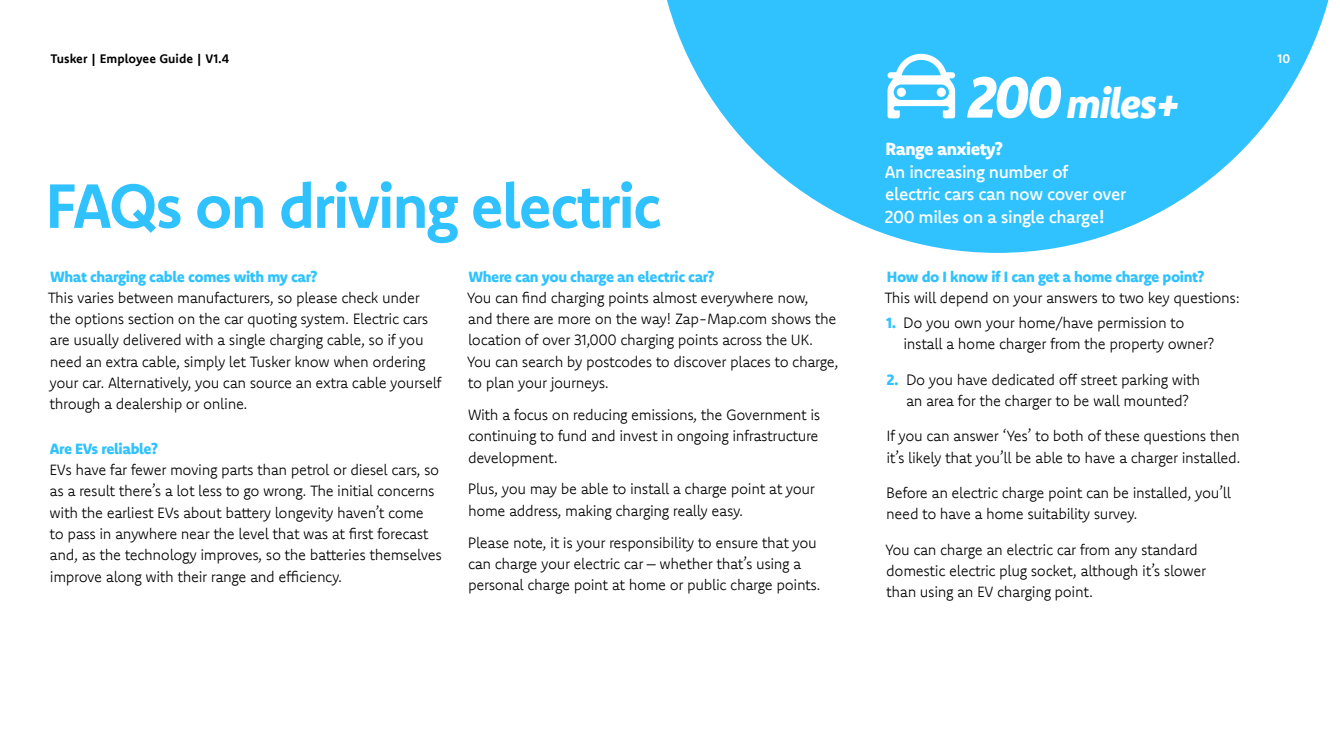
<style>
.page{position:relative;width:1340px;height:745px;background:#fff}
.page>*{position:absolute;margin:0;border:0;box-sizing:border-box;transform-origin:0 0}
.t1{font:700 62.5px "Komet";letter-spacing:-.04em;color:#30c2ff}
.t2{font:italic 800 41.75px "Komet";letter-spacing:-.04em;color:#fff}
.t3{font:500 17.5px/22.5px "Komet";letter-spacing:-.025em;color:#fff}
.t4{font:800 17.5px "Komet";letter-spacing:-.025em;color:#fff}
.t5{font:300 15px/21.2px "Komet";letter-spacing:-.025em;color:#000}
.t6{font:800 15px "Komet";letter-spacing:-.025em;color:#30c2ff}
.t7{font:700 12.5px "Komet";color:#000}
.t8{font:700 12.5px "Komet";color:#fff}
.s1{font-size:58px}
.s2{font-weight:700}
.s3{font-weight:800;color:#30c2ff}
</style>
<div class="page">
<svg style="left:667px;top:0;width:662px;height:253px;fill:#30c2ff"></svg>
<svg style="left:886px;top:54px;width:70px;height:64px"></svg>
<p class="t7" style="left:50px;top:51px;width:180px">Tusker | Employee Guide | V1.4</p>
<p class="t8" style="left:1277px;top:51px;width:14px">10</p>
<h1 class="t1" style="left:45px;top:165px;width:618px">FAQs on driving electric</h1>
<p class="t6" style="left:50px;top:266px;width:269px">What charging cable comes with my car?</p>
<p class="t5" style="left:48px;top:286px;width:395px">This varies between manufacturers, so please check under the options section on the car quoting system. Electric cars are usually delivered with a single charging cable, so if you need an extra cable, simply let Tusker know when ordering your car. Alternatively, you can source an extra cable yourself through a dealership or online.</p>
<p class="t6" style="left:50px;top:438px;width:110px">Are EVs reliable?</p>
<p class="t5" style="left:50px;top:458px;width:394px">EVs have far fewer moving parts than petrol or diesel cars, so as a result there’s a lot less to go wrong. The initial concerns with the earliest EVs about battery longevity haven’t come<br>to pass in anywhere near the level that was at first forecast and, as the technology improves, so the batteries themselves improve along with their range and efficiency.</p>
<p class="t6" style="left:468px;top:266px;width:248px">Where can you charge an electric car?</p>
<p class="t5" style="left:467px;top:286px;width:373px">You can find charging points almost everywhere now,<br>and there are more on the way! Zap-Map.com shows the location of over 31,000 charging points across the UK.<br>You can search by postcodes to discover places to charge, to plan your journeys.</p>
<p class="t5" style="left:468px;top:403px;width:354px;text-align:justify">With a focus on reducing emissions, the Government is continuing to fund and invest in ongoing infrastructure development.</p>
<p class="t5" style="left:468px;top:478px;width:348px">Plus, you may be able to install a charge point at your home address, making charging really easy.</p>
<p class="t5" style="left:468px;top:531px;width:354px">Please note, it is your responsibility to ensure that you can charge your electric car – whether that’s using a personal charge point at home or public charge points.</p>
<h2 class="t2" style="left:967px;top:76px;width:214px"><span class="s1">200</span> miles+</h2>
<p class="t4" style="left:885px;top:137px;width:119px">Range anxiety?</p>
<p class="t3" style="left:884px;top:159px;width:243px">An increasing number of electric cars can now cover over<br>200 miles on a single charge<span class="s2">!</span></p>
<p class="t6" style="left:886px;top:266px;width:319px">How do I know if I can get a home charge point?</p>
<p class="t5" style="left:884px;top:286px;width:357px">This will depend on your answers to two key questions:</p>
<p class="t5" style="left:903px;top:311px;width:312px;text-indent:-17px"><span class="s3">1.</span> Do you own your home/have permission to install a home charger from the property owner?</p>
<p class="t5" style="left:886px;top:368px;width:315px;text-align:center"><span class="s3">2.</span> Do you have dedicated off street parking with an area for the charger to be wall mounted?</p>
<p class="t5" style="left:886px;top:425px;width:356px">If you can answer ‘Yes’ to both of these questions then it’s likely that you’ll be able to have a charger installed.</p>
<p class="t5" style="left:886px;top:481px;width:346px">Before an electric charge point can be installed, you’ll need to have a home suitability survey.</p>
<p class="t5" style="left:885px;top:538px;width:322px">You can charge an electric car from any standard domestic electric plug socket, although it’s slower than using an EV charging point.</p>
</div>
